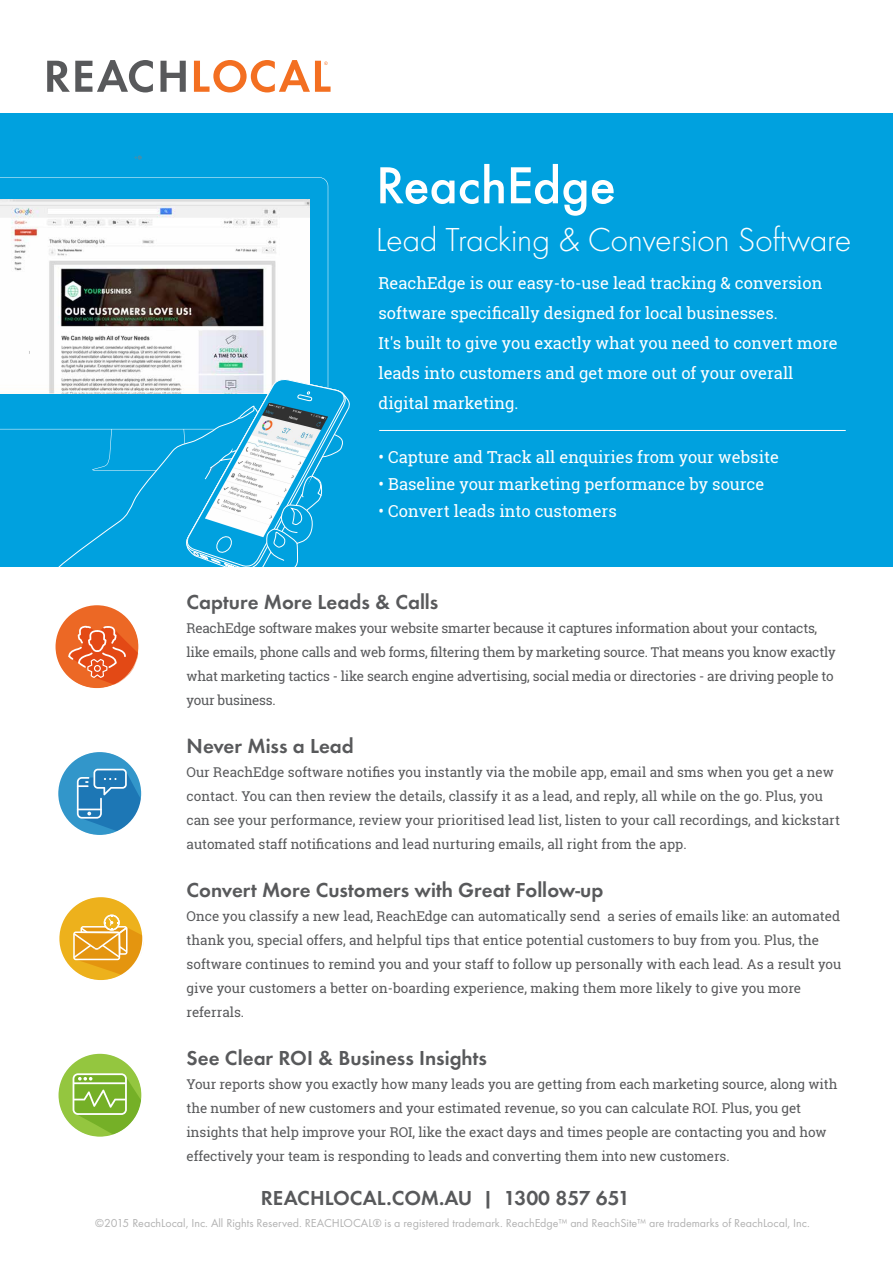
<style>
.page{position:relative;width:893px;height:1263px;background:#fff}
.page>*{position:absolute;margin:0;border:0;box-sizing:border-box;transform-origin:0 0}
.t1{font:500 54px "Function Pro";letter-spacing:-.01em;color:#fff}
.t2{font:300 34.5px "Function Pro";letter-spacing:-.01em;color:#fff}
.t3{font:600 21px "Function Pro";color:#58595b}
.t4{font:16.5px/30px "Roboto Slab";color:#fff}
.t5{font:13.5px/24px "Roboto Slab";letter-spacing:-.005em;color:#58595b}
.t6{font:12px "Function Pro";color:#b2b2b2}
</style>
<div class="page">
<div style="left:0;top:114px;width:893px;height:453px;background:#00a1df"></div>
<svg style="left:0;top:177px;width:328px;height:253px"></svg>
<svg style="left:47px;top:60px;width:106px;height:32px"></svg>
<svg style="left:161px;top:61px;width:25px;height:31px"></svg>
<svg style="left:194px;top:60px;width:137px;height:32px"></svg>
<svg style="left:135px;top:156px;width:7px;height:3px"></svg>
<svg style="left:57px;top:406px;width:79px;height:161px"></svg>
<svg style="left:188px;top:550px;width:111px;height:17px"></svg>
<svg style="left:59px;top:897px;width:85px;height:83px"></svg>
<svg style="left:58px;top:1053px;width:84px;height:84px"></svg>
<hr style="left:379px;top:430px;width:467px;height:1px;background:#fff">
<svg style="left:55px;top:605px;width:84px;height:84px"></svg>
<img style="left:136px;top:357px;width:214px;height:193px">
<svg style="left:58px;top:752px;width:84px;height:83px"></svg>
<h1 class="t1" style="left:376px;top:154px;width:242px">ReachEdge</h1>
<h2 class="t2" style="left:376px;top:221px;width:477px">Lead Tracking &amp; Conversion Software</h2>
<p class="t4" style="left:378px;top:267px;width:461px">ReachEdge is our easy-to-use lead tracking &amp; conversion software specifically designed for local businesses.<br>It's built to give you exactly what you need to convert more leads into customers and get more out of your overall digital marketing.</p>
<p class="t4" style="left:378px;top:441px;width:402px">• Capture and Track all enquiries from your website</p>
<p class="t4" style="left:378px;top:468px;width:387px">• Baseline your marketing performance by source</p>
<p class="t4" style="left:378px;top:495px;width:240px">• Convert leads into customers</p>
<h3 class="t3" style="left:187px;top:590px;width:253px">Capture More Leads &amp; Calls</h3>
<p class="t5" style="left:187px;top:616px;width:651px">ReachEdge software makes your website smarter because it captures information about your contacts, like emails, phone calls and web forms, filtering them by marketing source. That means you know exactly what marketing tactics - like search engine advertising, social media or directories - are driving people to your business.</p>
<h3 class="t3" style="left:187px;top:734px;width:169px">Never Miss a Lead</h3>
<p class="t5" style="left:187px;top:760px;width:655px">Our ReachEdge software notifies you instantly via the mobile app, email and sms when you get a new contact. You can then review the details, classify it as a lead, and reply, all while on the go. Plus, you can see your performance, review your prioritised lead list, listen to your call recordings, and kickstart automated staff notifications and lead nurturing emails, all right from the app.</p>
<h3 class="t3" style="left:187px;top:878px;width:418px">Convert More Customers with Great Follow-up</h3>
<p class="t5" style="left:187px;top:904px;width:656px">Once you classify a new lead, ReachEdge can automatically send a series of emails like: an automated thank you, special offers, and helpful tips that entice potential customers to buy from you. Plus, the software continues to remind you and your staff to follow up personally with each lead. As a result you give your customers a better on-boarding experience, making them more likely to give you more referrals.</p>
<h3 class="t3" style="left:187px;top:1046px;width:302px">See Clear ROI &amp; Business Insights</h3>
<p class="t5" style="left:187px;top:1072px;width:652px">Your reports show you exactly how many leads you are getting from each marketing source, along with the number of new customers and your estimated revenue, so you can calculate ROI. Plus, you get insights that help improve your ROI, like the exact days and times people are contacting you and how effectively your team is responding to leads and converting them into new customers.</p>
<h3 class="t3" style="left:261px;top:1185px;width:371px">REACHLOCAL.COM.AU | 1300 857 651</h3>
<p class="t6" style="left:95px;top:1216px;width:716px">©2015 ReachLocal, Inc. All Rights Reserved. REACHLOCAL® is a registered trademark. ReachEdge™ and ReachSite™ are trademarks of ReachLocal, Inc.</p>
</div>
